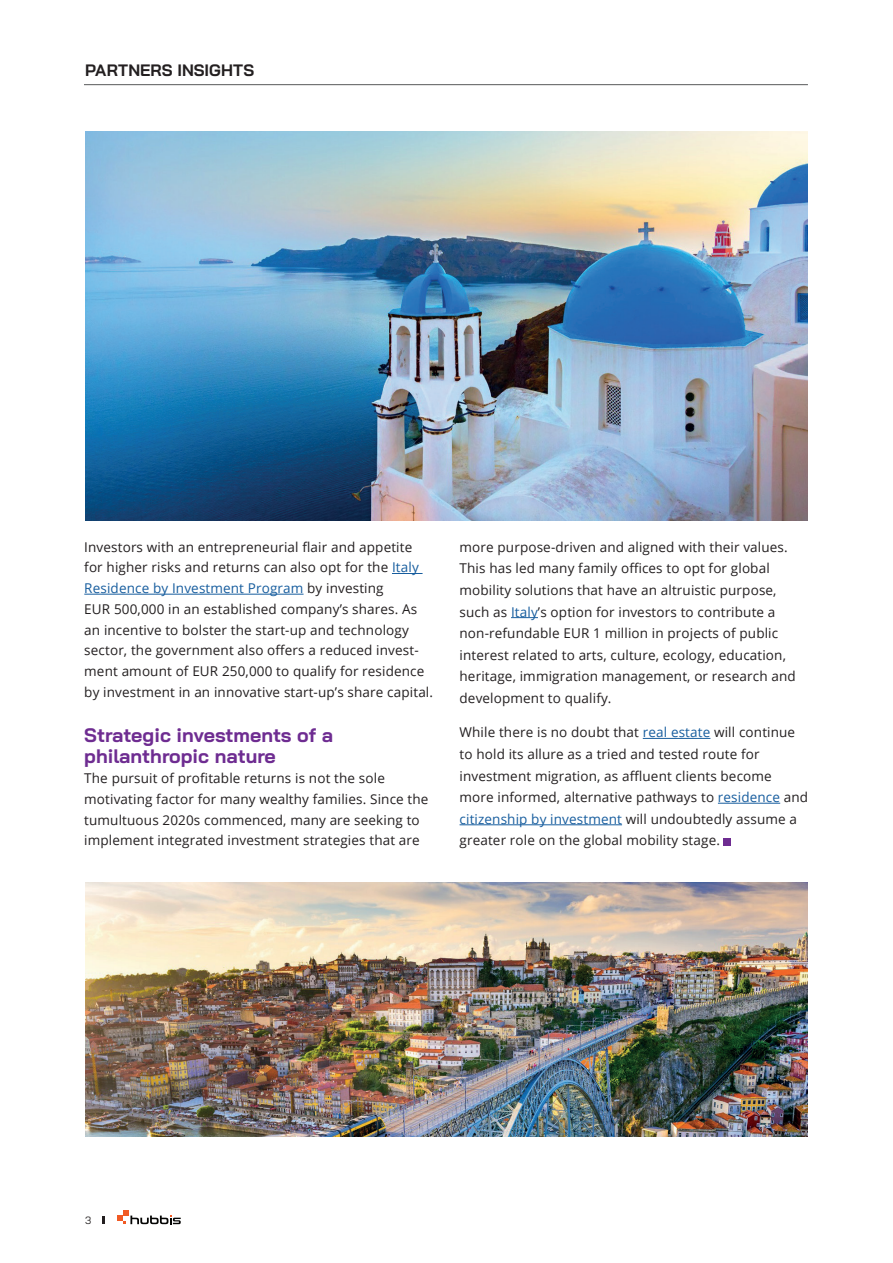
<style>
.page{position:relative;width:893px;height:1263px;background:#fff}
.page>*{position:absolute;margin:0;border:0;box-sizing:border-box;transform-origin:0 0}
.t1{font:700 19.5px/20.7px "Bai Jamjuree";color:#6e2c91}
.t2{font:700 16.5px "Bai Jamjuree";letter-spacing:.005em;color:#231f20}
.t3{font:13.5px/21.6px "Open Sans";letter-spacing:.01em;color:#231f20}
.t4{font:10.5px "Bai Jamjuree";color:#231f20}
.s1{color:#175d9e}
</style>
<div class="page">
<hr style="left:392px;top:573px;width:31px;height:1px;background:#175d9e">
<hr style="left:84px;top:594px;width:220px;height:1px;background:#175d9e">
<img style="left:85px;top:132px;width:723px;height:388px">
<svg style="left:511px;top:617px;width:27px;height:1px"></svg>
<hr style="left:643px;top:738px;width:67px;height:1px;background:#175d9e">
<hr style="left:718px;top:803px;width:62px;height:1px;background:#175d9e">
<hr style="left:460px;top:824px;width:162px;height:1px;background:#175d9e">
<div style="left:724px;top:838px;width:7px;height:7px;background:#6e2c91"></div>
<img style="left:85px;top:882px;width:723px;height:255px">
<hr style="left:84px;top:84px;width:724px;height:1px;background:#57585a">
<svg style="left:117px;top:1210px;width:64px;height:14px"></svg>
<svg style="left:102px;top:1216px;width:2px;height:8px"></svg>
<p class="t2" style="left:85px;top:60px;width:171px">PARTNERS INSIGHTS</p>
<p class="t3" style="left:84px;top:536px;width:350px;line-height:20.7px">Investors with an entrepreneurial flair and appetite for higher risks and returns can also opt for the <span class="s1">Italy Residence by Investment Program</span> by investing<br>EUR 500,000 in an established company’s shares. As an incentive to bolster the start-up and technology sector, the government also offers a reduced invest&shy;ment amount of EUR 250,000 to qualify for residence by investment in an innovative start-up’s share capital.</p>
<h1 class="t1" style="left:84px;top:725px;width:250px">Strategic investments of a philanthropic nature</h1>
<p class="t3" style="left:84px;top:768px;width:346px;line-height:20.7px">The pursuit of profitable returns is not the sole motivating factor for many wealthy families. Since the tumultuous 2020s commenced, many are seeking to implement integrated investment strategies that are</p>
<p class="t3" style="left:460px;top:536px;width:338px">more purpose-driven and aligned with their values.<br>This has led many family offices to opt for global mobility solutions that have an altruistic purpose, such as <span class="s1">Italy</span>’s option for investors to contribute a non-refundable EUR 1 million in projects of public interest related to arts, culture, ecology, education, heritage, immigration management, or research and development to qualify.</p>
<p class="t3" style="left:460px;top:721px;width:350px">While there is no doubt that <span class="s1">real estate</span> will continue to hold its allure as a tried and tested route for investment migration, as affluent clients become more informed, alternative pathways to <span class="s1">residence</span> and <span class="s1">citizenship by investment</span> will undoubtedly assume a greater role on the global mobility stage.</p>
<p class="t4" style="left:85px;top:1211px;width:8px">3</p>
</div>
